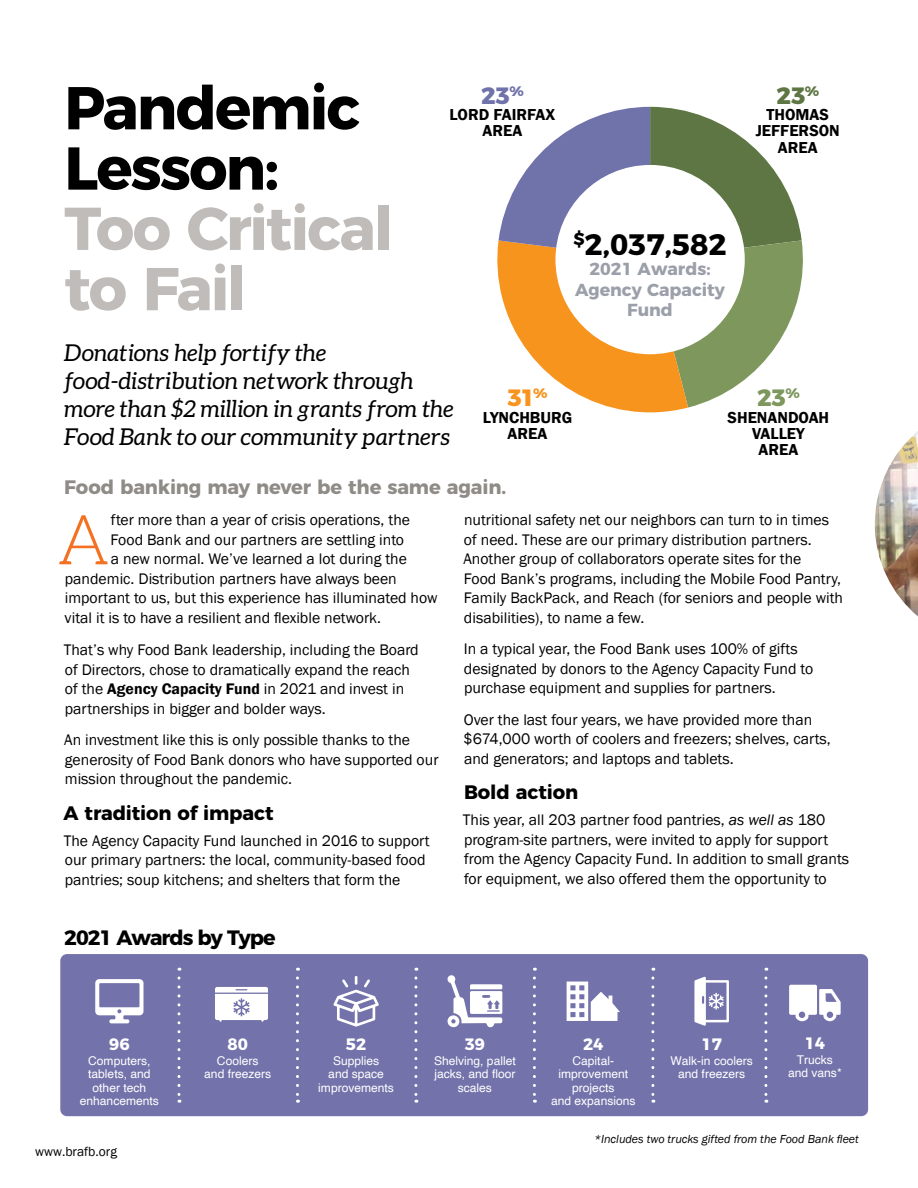
<style>
.page{position:relative;width:918px;height:1188px;background:#fff}
.page>*{position:absolute;margin:0;border:0;box-sizing:border-box;transform-origin:0 0}
.t1{font:300 69.15px "Aleo";color:#f37121}
.t2{font:700 60.3px/60.3px "Montserrat";letter-spacing:-.035em;color:#c0bcb9}
.t3{font:700 60.3px/60.3px "Montserrat";letter-spacing:-.035em;color:#000}
.t4{font:700 29.55px "Montserrat";color:#000}
.t5{font:800 23.55px "Montserrat";color:#5e7644}
.t6{font:800 23.55px "Montserrat";color:#7072aa}
.t7{font:800 23.55px "Montserrat";color:#7e975d}
.t8{font:800 23.55px "Montserrat";color:#f7941e}
.t9{font:italic 23.25px/27.9px "Aleo";color:#000}
.t10{font:700 20.85px "Montserrat";letter-spacing:-.05em;color:#000}
.t11{font:700 19.5px "Montserrat";letter-spacing:-.005em;color:#8f8b87}
.t12{font:700 19.5px "Montserrat";letter-spacing:-.005em;color:#000}
.t13{font:700 17.4px/20.5px "Montserrat";color:#9a9fa9;text-align:center}
.t14{font:700 16.5px "Montserrat";color:#fff}
.t15{font:600 16.35px/16.4px "Franklin Gothic";color:#000;text-align:center}
.t16{font:15.75px/19.5px "Franklin Gothic";color:#000}
.t17{font:13.5px "Franklin Gothic";color:#000}
.t18{font:12px/13.5px "Helvetica";color:#fff;text-align:center}
.t19{font:italic 12px "Franklin Gothic";color:#000}
.s1{font-weight:600}
.s2{font-style:italic}
</style>
<div class="page">
<svg style="left:497px;top:107px;width:306px;height:306px"></svg>
<div style="left:555px;top:165px;width:190px;height:189px;background:#fff;border-radius:50%"></div>
<div style="left:60px;top:954px;width:808px;height:162px;background:#7372aa;border-radius:7px"></div>
<svg style="left:95px;top:979px;width:49px;height:44px"></svg>
<svg style="left:694px;top:977px;width:35px;height:49px"></svg>
<svg style="left:447px;top:975px;width:55px;height:53px"></svg>
<svg style="left:333px;top:976px;width:46px;height:51px"></svg>
<svg style="left:567px;top:982px;width:53px;height:39px"></svg>
<svg style="left:789px;top:985px;width:52px;height:36px"></svg>
<svg style="left:177px;top:978px;width:3px;height:125px"></svg>
<svg style="left:296px;top:978px;width:3px;height:125px"></svg>
<svg style="left:414px;top:978px;width:3px;height:125px"></svg>
<svg style="left:533px;top:978px;width:3px;height:125px"></svg>
<svg style="left:651px;top:978px;width:3px;height:125px"></svg>
<svg style="left:764px;top:978px;width:3px;height:125px"></svg>
<svg style="left:215px;top:987px;width:53px;height:35px;background:#e7e7f0"></svg>
<img style="left:875px;top:431px;width:43px;height:185px">
<h2 class="t3" style="left:64px;top:73px;width:297px">Pandemic<br>Lesson:</h2>
<h2 class="t2" style="left:64px;top:194px;width:330px">Too Critical to Fail</h2>
<h3 class="t9" style="left:64px;top:339px;width:391px">Donations help fortify the food-distribution network through more than $2 million in grants from the Food Bank to our community partners</h3>
<h3 class="t6" style="left:481px;top:76px;width:44px">23<sup>%</sup></h3>
<p class="t15" style="left:450px;top:107px;width:107px">LORD FAIRFAX<br>AREA</p>
<h3 class="t5" style="left:776px;top:76px;width:44px">23<sup>%</sup></h3>
<p class="t15" style="left:756px;top:107px;width:86px">THOMAS<br>JEFFERSON<br>AREA</p>
<h3 class="t4" style="left:573px;top:220px;width:155px"><sup>$</sup>2,037,582</h3>
<p class="t13" style="left:575px;top:257px;width:152px">2021 Awards:<br>Agency Capacity<br>Fund</p>
<h3 class="t8" style="left:507px;top:378px;width:42px">31<sup>%</sup></h3>
<p class="t15" style="left:483px;top:409px;width:91px">LYNCHBURG<br>AREA</p>
<h3 class="t7" style="left:757px;top:378px;width:44px">23<sup>%</sup></h3>
<p class="t15" style="left:728px;top:409px;width:103px">SHENANDOAH<br>VALLEY<br>AREA</p>
<p class="t11" style="left:64px;top:471px;width:444px">Food banking may never be the same again.</p>
<h1 class="t1" style="left:57px;top:502px;width:55px">A</h1>
<p class="t16" style="left:111px;top:511px;width:301px">fter more than a year of crisis operations, the</p>
<p class="t16" style="left:111px;top:530px;width:295px">Food Bank and our partners are settling into</p>
<p class="t16" style="left:111px;top:550px;width:298px">a new normal. We’ve learned a lot during the</p>
<p class="t16" style="left:65px;top:569px;width:333px">pandemic. Distribution partners have always been</p>
<p class="t16" style="left:65px;top:589px;width:374px">important to us, but this experience has illuminated how</p>
<p class="t16" style="left:65px;top:608px;width:318px">vital it is to have a resilient and flexible network.</p>
<p class="t16" style="left:64px;top:641px;width:357px">That’s why Food Bank leadership, including the Board of Directors, chose to dramatically expand the reach of the <span class="s1">Agency Capacity Fund</span> in 2021 and invest in partnerships in bigger and bolder ways.</p>
<p class="t16" style="left:64px;top:731px;width:376px">An investment like this is only possible thanks to the generosity of Food Bank donors who have supported our mission throughout the pandemic.</p>
<p class="t12" style="left:64px;top:797px;width:211px">A tradition of impact</p>
<p class="t16" style="left:64px;top:831px;width:368px">The Agency Capacity Fund launched in 2016 to support our primary partners: the local, community-based food pantries; soup kitchens; and shelters that form the</p>
<h3 class="t10" style="left:64px;top:920px;width:213px">2021 Awards by Type</h3>
<p class="t16" style="left:463px;top:511px;width:381px">nutritional safety net our neighbors can turn to in times of need. These are our primary distribution partners.<br>Another group of collaborators operate sites for the<br>Food Bank’s programs, including the Mobile Food Pantry, Family BackPack, and Reach (for seniors and people with disabilities), to name a few.</p>
<p class="t16" style="left:464px;top:640px;width:351px">In a typical year, the Food Bank uses 100% of gifts designated by donors to the Agency Capacity Fund to purchase equipment and supplies for partners.</p>
<p class="t16" style="left:463px;top:710px;width:369px">Over the last four years, we have provided more than $674,000 worth of coolers and freezers; shelves, carts, and generators; and laptops and tablets.</p>
<p class="t12" style="left:464px;top:776px;width:116px">Bold action</p>
<p class="t16" style="left:463px;top:811px;width:388px">This year, all 203 partner food pantries, <span class="s2">as well as</span> 180 program-site partners, were invited to apply for support from the Agency Capacity Fund. In addition to small grants for equipment, we also offered them the opportunity to</p>
<p class="t14" style="left:109px;top:1031px;width:22px">96</p>
<p class="t18" style="left:80px;top:1054px;width:81px">Computers, tablets, and other tech enhancements</p>
<p class="t17" style="left:35px;top:1143px;width:83px">www.brafb.org</p>
<p class="t14" style="left:228px;top:1031px;width:22px">80</p>
<p class="t18" style="left:204px;top:1054px;width:69px">Coolers<br>and freezers</p>
<p class="t14" style="left:346px;top:1031px;width:22px">52</p>
<p class="t18" style="left:318px;top:1054px;width:77px">Supplies<br>and space improvements</p>
<p class="t14" style="left:465px;top:1031px;width:22px">39</p>
<p class="t18" style="left:434px;top:1054px;width:83px">Shelving, pallet jacks, and floor scales</p>
<p class="t14" style="left:583px;top:1031px;width:22px">24</p>
<p class="t18" style="left:551px;top:1054px;width:86px">Capital&shy;improvement projects<br>and expansions</p>
<p class="t14" style="left:702px;top:1031px;width:22px">17</p>
<p class="t18" style="left:670px;top:1054px;width:84px">Walk-in coolers and freezers</p>
<p class="t14" style="left:805px;top:1030px;width:22px">14</p>
<p class="t18" style="left:788px;top:1053px;width:55px">Trucks and vans*</p>
<p class="t19" style="left:594px;top:1131px;width:266px">*Includes two trucks gifted from the Food Bank fleet</p>
</div>
